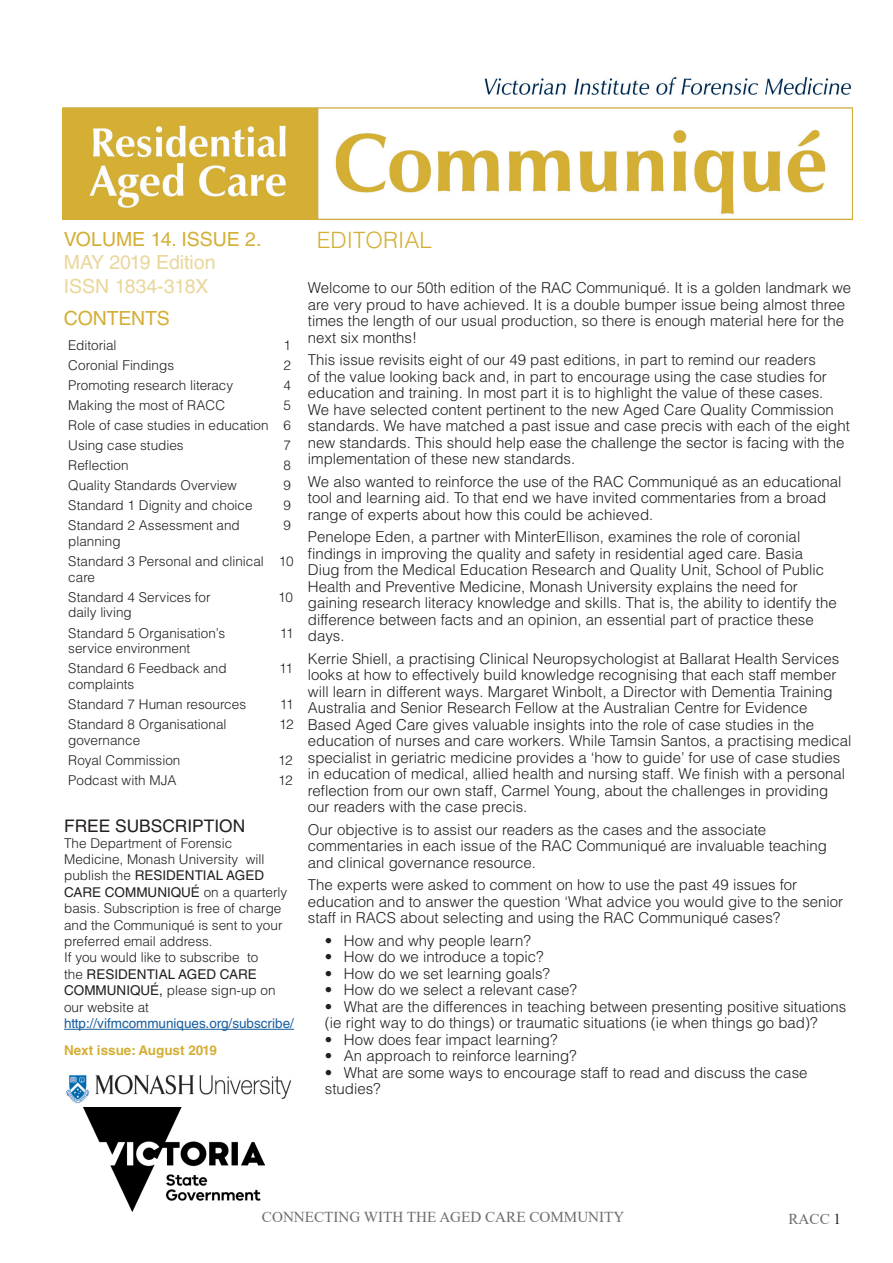
<style>
.page{position:relative;width:893px;height:1263px;background:#fff}
.page>*{position:absolute;margin:0;border:0;box-sizing:border-box;transform-origin:0 0}
.t1{font:300 22.5px "Helvetica LT Std";color:#d4af37}
.Body{font:19.5px/23.4px "Helvetica LT Std";color:#d4af37}
.t2{font:19.5px "Helvetica LT Std";color:#ead79b}
.t3{font:17.4px "Helvetica LT Std";color:#231f20}
.t4{font:15.15px "Times New Roman";color:#6c6d70}
.Body-2{font:300 15px/16.5px "Helvetica LT Std";color:#231f20}
.t5{font:300 13.5px/16.4px "Helvetica LT Std";color:#231f20}
.t6{font:700 13.5px "Helvetica LT Std";color:#d4af37}
.s1{color:#ead79b}
.s2{font-weight:400}
.s3{font-weight:400;color:#175d9e}
.s4{color:#231f20}
</style>
<div class="page">
<img style="left:66px;top:1074px;width:226px;height:30px">
<img style="left:83px;top:1107px;width:182px;height:104px">
<hr style="left:64px;top:1029px;width:230px;height:1px;background:#175d9e">
<img style="left:62px;top:77px;width:791px;height:142px">
<p class="Body" style="left:64px;top:227px;width:199px">VOLUME 14. ISSUE 2.<br><span class="s1">MAY 2019 Edition</span></p>
<p class="t2" style="left:64px;top:274px;width:146px">ISSN 1834-318X</p>
<p class="Body" style="left:64px;top:307px;width:107px">CONTENTS</p>
<p class="t5" style="left:68px;top:337px;width:50px">Editorial</p>
<p class="t5" style="left:284px;top:337px;width:9px">1</p>
<p class="t5" style="left:68px;top:357px;width:107px">Coronial Findings</p>
<p class="t5" style="left:283px;top:357px;width:9px">2</p>
<p class="t5" style="left:68px;top:377px;width:166px">Promoting research literacy</p>
<p class="t5" style="left:283px;top:377px;width:9px">4</p>
<p class="t5" style="left:68px;top:397px;width:158px">Making the most of RACC</p>
<p class="t5" style="left:284px;top:397px;width:9px">5</p>
<p class="t5" style="left:68px;top:417px;width:224px">Role of case studies in education 6</p>
<p class="t5" style="left:68px;top:437px;width:117px">Using case studies</p>
<p class="t5" style="left:284px;top:437px;width:9px">7</p>
<p class="t5" style="left:68px;top:457px;width:62px">Reflection</p>
<p class="t5" style="left:284px;top:457px;width:9px">8</p>
<p class="t5" style="left:68px;top:477px;width:170px">Quality Standards Overview</p>
<p class="t5" style="left:284px;top:477px;width:9px">9</p>
<p class="t5" style="left:68px;top:497px;width:186px">Standard 1 Dignity and choice</p>
<p class="t5" style="left:284px;top:497px;width:9px">9</p>
<p class="t5" style="left:68px;top:517px;width:173px">Standard 2 Assessment and</p>
<p class="t5" style="left:284px;top:517px;width:9px">9</p>
<p class="t5" style="left:68px;top:533px;width:54px">planning</p>
<p class="t5" style="left:68px;top:553px;width:227px;line-height:15.8px">Standard 3 Personal and clinical 10 care</p>
<p class="t5" style="left:68px;top:589px;width:144px">Standard 4 Services for</p>
<p class="t5" style="left:278px;top:589px;width:16px">10</p>
<p class="t5" style="left:68px;top:604px;width:65px">daily living</p>
<p class="t5" style="left:68px;top:624px;width:158px">Standard 5 Organisation’s</p>
<p class="t5" style="left:280px;top:624px;width:15px">11</p>
<p class="t5" style="left:68px;top:640px;width:123px">service environment</p>
<p class="t5" style="left:68px;top:660px;width:160px">Standard 6 Feedback and</p>
<p class="t5" style="left:279px;top:660px;width:15px">11</p>
<p class="t5" style="left:68px;top:676px;width:68px">complaints</p>
<p class="t5" style="left:68px;top:696px;width:179px">Standard 7 Human resources</p>
<p class="t5" style="left:280px;top:696px;width:15px">11</p>
<p class="t5" style="left:68px;top:716px;width:160px">Standard 8 Organisational</p>
<p class="t5" style="left:279px;top:716px;width:16px">12</p>
<p class="t5" style="left:68px;top:732px;width:73px">governance</p>
<p class="t5" style="left:68px;top:752px;width:114px">Royal Commission</p>
<p class="t5" style="left:278px;top:752px;width:16px">12</p>
<p class="t5" style="left:68px;top:772px;width:110px">Podcast with MJA</p>
<p class="t5" style="left:278px;top:772px;width:16px">12</p>
<p class="t3" style="left:64px;top:816px;width:183px">FREE SUBSCRIPTION</p>
<p class="t5" style="left:64px;top:835px;width:170px">The Department of Forensic</p>
<p class="t5" style="left:64px;top:851px;width:225px">Medicine, Monash University will publish the <span class="s2">RESIDENTIAL AGED<br>CARE COMMUNIQUÉ</span> on a quarterly basis. Subscription is free of charge and the Communiqué is sent to your preferred email address.</p>
<p class="t5" style="left:64px;top:949px;width:231px">If you would like to subscribe to<br>the <span class="s2">RESIDENTIAL AGED CARE<br>COMMUNIQUÉ,</span> please sign-up on our website at <span class="s3">http://vifmcommuniques.org/subscribe/</span></p>
<p class="t6" style="left:64px;top:1042px;width:155px">Next issue: August 2019</p>
<p class="t1" style="left:317px;top:226px;width:117px">EDITORIAL</p>
<p class="Body-2" style="left:308px;top:280px;width:545px">Welcome to our 50th edition of the RAC Communiqué. It is a golden landmark we are very proud to have achieved. It is a double bumper issue being almost three times the length of our usual production, so there is enough material here for the next six months!</p>
<p class="Body-2" style="left:308px;top:352px;width:543px">This issue revisits eight of our 49 past editions, in part to remind our readers<br>of the value looking back and, in part to encourage using the case studies for education and training. In most part it is to highlight the value of these cases.<br>We have selected content pertinent to the new Aged Care Quality Commission standards. We have matched a past issue and case precis with each of the eight new standards. This should help ease the challenge the sector is facing with the implementation of these new standards.</p>
<p class="Body-2" style="left:308px;top:473px;width:535px">We also wanted to reinforce the use of the RAC Communiqué as an educational tool and learning aid. To that end we have invited commentaries from a broad range of experts about how this could be achieved.</p>
<p class="Body-2" style="left:308px;top:529px;width:530px">Penelope Eden, a partner with MinterEllison, examines the role of coronial findings in improving the quality and safety in residential aged care. Basia Diug from the Medical Education Research and Quality Unit, School of Public Health and Preventive Medicine, Monash University explains the need for gaining research literacy knowledge and skills. That is, the ability to identify the difference between facts and an opinion, an essential part of practice these days.</p>
<p class="Body-2" style="left:308px;top:650px;width:545px">Kerrie Shiell, a practising Clinical Neuropsychologist at Ballarat Health Services looks at how to effectively build knowledge recognising that each staff member will learn in different ways. Margaret Winbolt, a Director with Dementia Training Australia and Senior Research Fellow at the Australian Centre for Evidence Based Aged Care gives valuable insights into the role of case studies in the education of nurses and care workers. While Tamsin Santos, a practising medical specialist in geriatric medicine provides a ‘how to guide’ for use of case studies in education of medical, allied health and nursing staff. We finish with a personal reflection from our own staff, Carmel Young, about the challenges in providing our readers with the case precis.</p>
<p class="Body-2" style="left:308px;top:821px;width:521px">Our objective is to assist our readers as the cases and the associate commentaries in each issue of the RAC Communiqué are invaluable teaching and clinical governance resource.</p>
<p class="Body-2" style="left:308px;top:877px;width:537px">The experts were asked to comment on how to use the past 49 issues for education and to answer the question ‘What advice you would give to the senior staff in RACS about selecting and using the RAC Communiqué cases?</p>
<p class="Body-2" style="left:325px;top:932px;width:207px">• How and why people learn?</p>
<p class="Body-2" style="left:325px;top:949px;width:220px">• How do we introduce a topic?</p>
<p class="Body-2" style="left:325px;top:965px;width:227px">• How do we set learning goals?</p>
<p class="Body-2" style="left:325px;top:982px;width:254px">• How do we select a relevant case?</p>
<p class="Body-2" style="left:325px;top:998px;width:523px">• What are the differences in teaching between presenting positive situations (ie right way to do things) or traumatic situations (ie when things go bad)?</p>
<p class="Body-2" style="left:325px;top:1031px;width:234px">• How does fear impact learning?</p>
<p class="Body-2" style="left:325px;top:1048px;width:253px">• An approach to reinforce learning?</p>
<p class="Body-2" style="left:325px;top:1064px;width:484px">• What are some ways to encourage staff to read and discuss the case studies?</p>
<p class="t4" style="left:262px;top:1206px;width:364px">CONNECTING WITH THE AGED CARE COMMUNITY</p>
<p class="t4" style="left:788px;top:1208px;width:54px">RACC <span class="s4">1</span></p>
</div>
